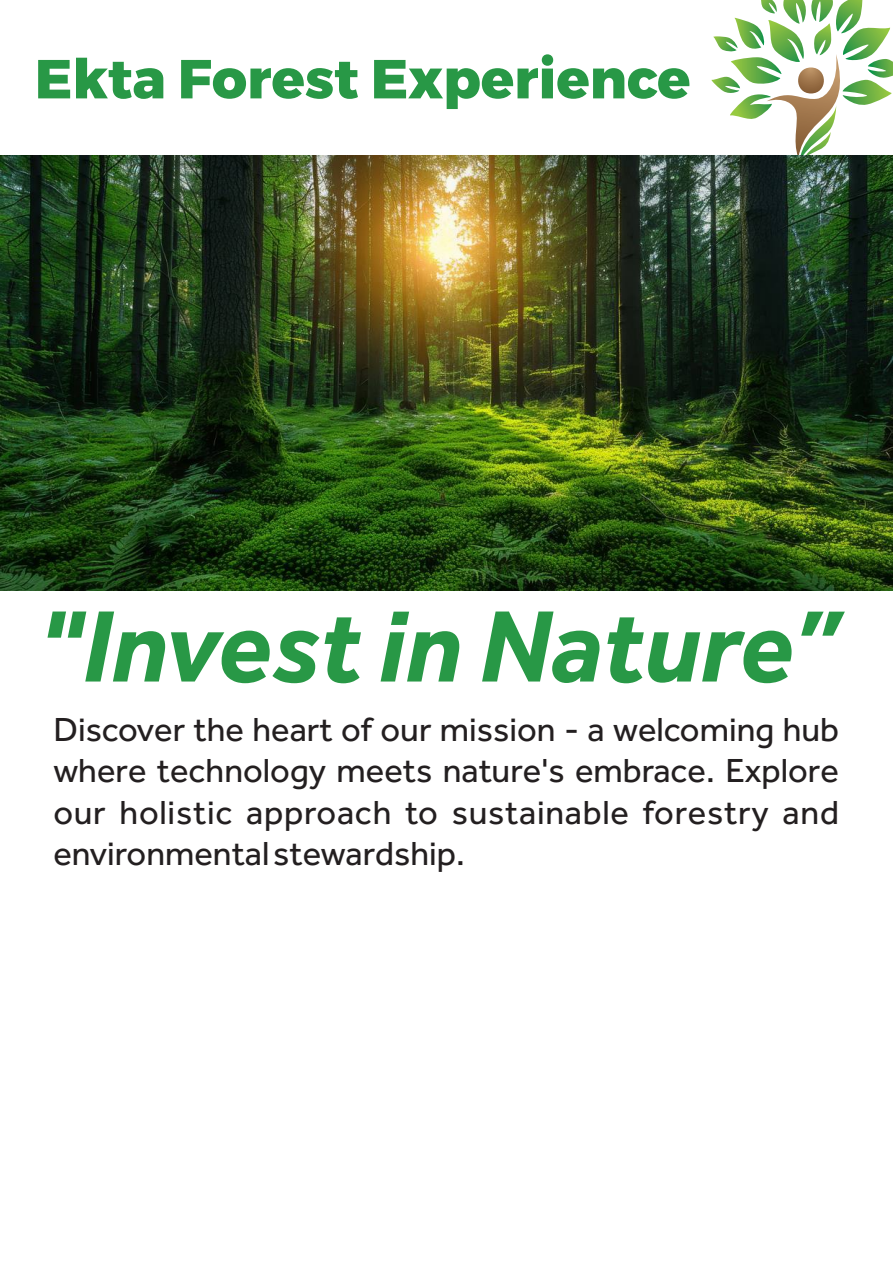
<style>
.page{position:relative;width:893px;height:1263px;background:#fff}
.page>*{position:absolute;margin:0;border:0;box-sizing:border-box;transform-origin:0 0}
.t1{font:italic 700 105px "Effra";color:#289846}
.t2{font:800 54.9px "Montserrat";color:#289846}
.t3{font:34.5px/41.4px "Effra";color:#231f20;text-align:justify}
</style>
<div class="page">
<svg style="left:710px;top:0;width:183px;height:156px"></svg>
<img style="left:0;top:156px;width:893px;height:434px">
<h2 class="t2" style="left:35px;top:45px;width:657px">Ekta Forest Experience</h2>
<h1 class="t1" style="left:38px;top:611px;width:802px">"Invest in Nature”</h1>
<p class="t3" style="left:53px;top:712px;width:787px">Discover the heart of our mission - a welcoming hub where technology meets nature's embrace. Explore our holistic approach to sustainable forestry and environmental stewardship.</p>
</div>
